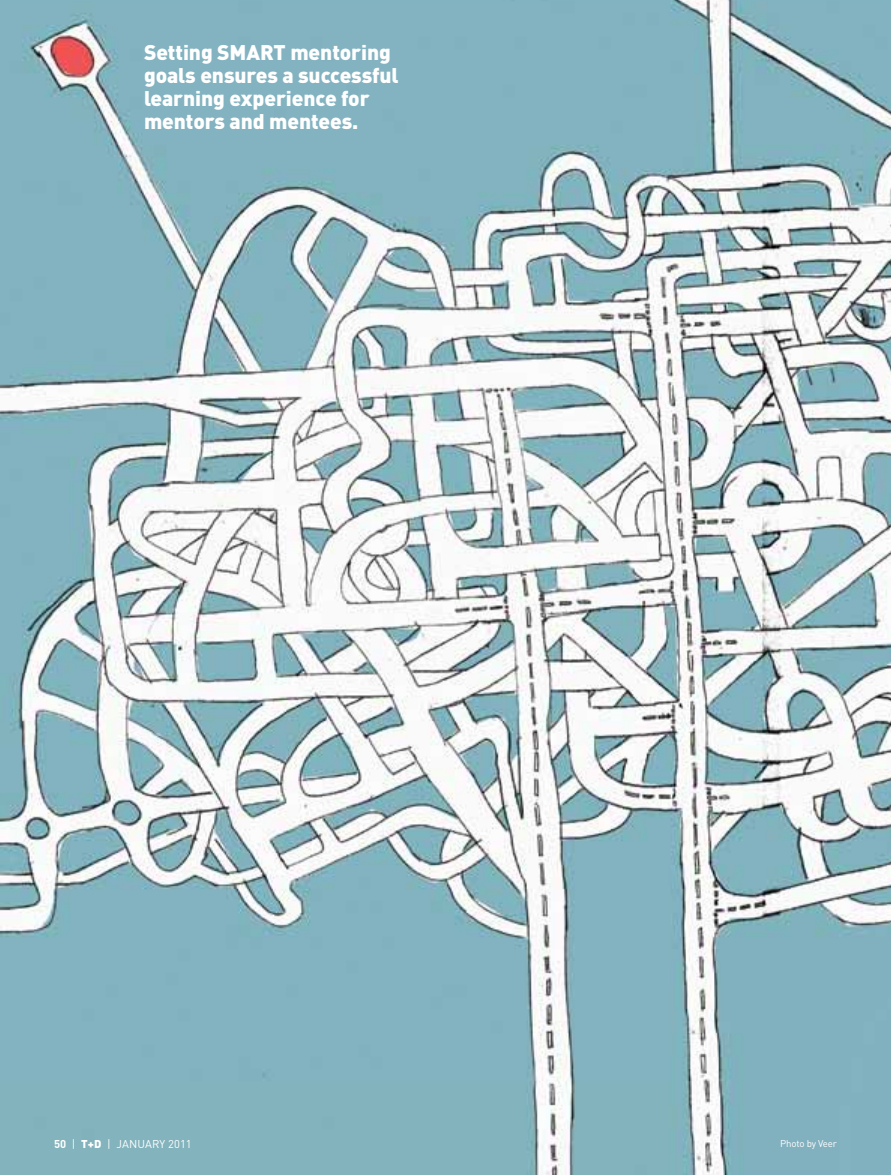
<style>
.page{position:relative;width:891px;height:1175px;background:#fff}
.page>*{position:absolute;margin:0;border:0;box-sizing:border-box;transform-origin:0 0}
.t1{font:900 21px/23.2px "DINOT";letter-spacing:-.005em;color:#fff}
.t2{font:11.25px "DINOT";color:#fff}
.t3{font:9.75px "DINOT";letter-spacing:-.02em;color:#fff}
.s1{font-weight:700}
.s2{font-weight:900}
</style>
<div class="page">
<img style="left:0;top:0;width:891px;height:1174px">
<p class="t1" style="left:144px;top:39px;width:256px">Setting SMART mentoring goals ensures a successful learning experience for mentors and mentees.</p>
<p class="t2" style="left:54px;top:1136px;width:139px"><span class="s1">50</span> | <span class="s2">T+D</span> | January 2011</p>
<p class="t3" style="left:780px;top:1137px;width:58px">Photo by Veer</p>
</div>
